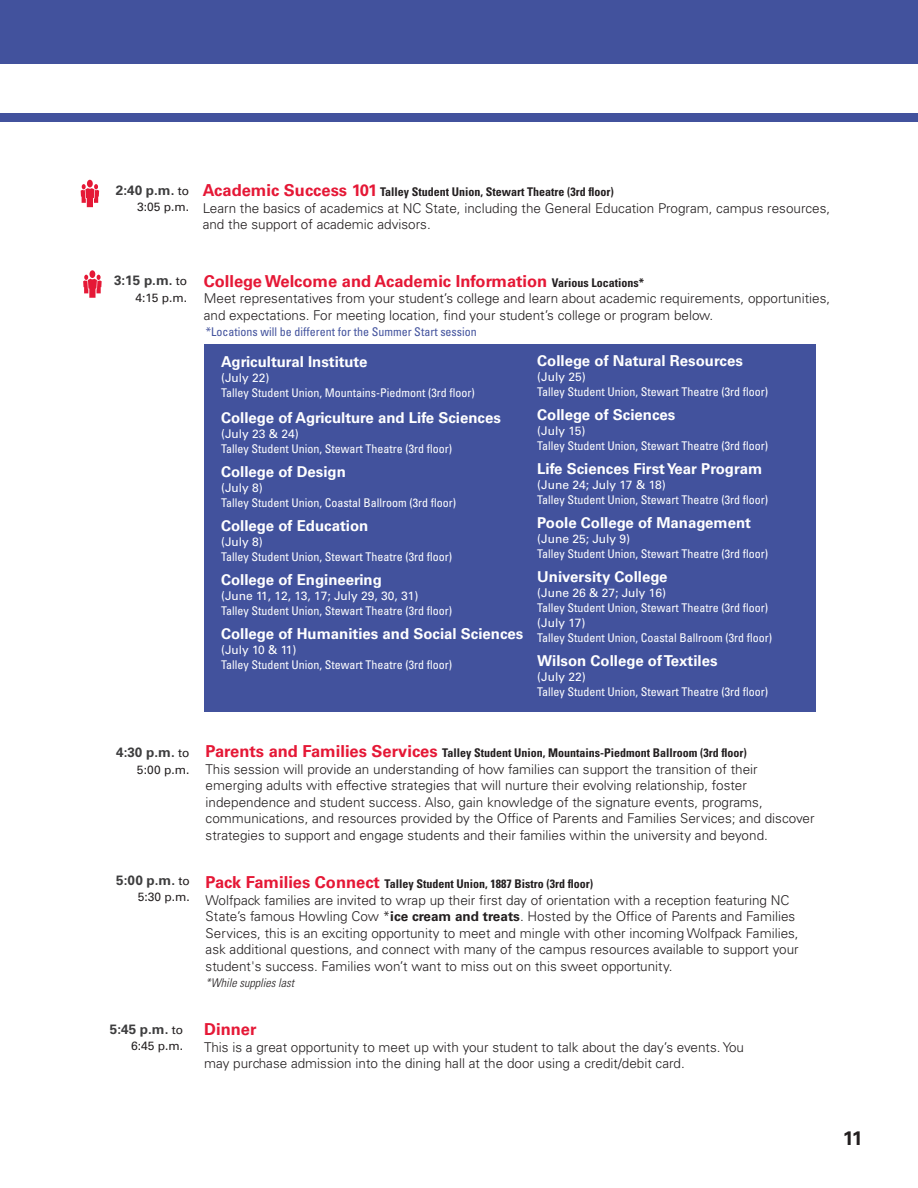
<style>
.page{position:relative;width:918px;height:1188px;background:#fff}
.page>*{position:absolute;margin:0;border:0;box-sizing:border-box;transform-origin:0 0}
.t1{font:700 19.5px "Univers LT Std";color:#231f20}
.body_text{font:700 16.5px "Univers LT Std";color:#e51836}
.body_text-2{font:700 15px "Univers LT Std";color:#fff}
.body_text-3{font:300 13.5px/16.5px "Univers LT Std";color:#231f20}
.t2{font:700 13.5px "Univers LT Std";color:#3e3e3f}
.body_text-4{font:condensed 12px "Univers LT Std";color:#fff}
.body_text-5{font:700 condensed 12px "Univers LT Std";color:#231f20}
.body_text-6{font:12px "Univers LT Std";color:#fff}
.body_text-7{font:condensed 12px "Univers LT Std";color:#42529d}
.t3{font:12px "Univers LT Std";color:#231f20}
.body_text-8{font:italic 300 condensed 12px "Univers LT Std";color:#231f20}
.s1{font-weight:400;font-size:12px;color:#231f20}
.s2{font-stretch:normal;font-size:16.5px;color:#e51836}
.s3{font-stretch:condensed;font-size:12px;color:#231f20}
.s4{font-weight:700}
</style>
<div class="page">
<svg style="left:83px;top:275px;width:19px;height:23px"></svg>
<div style="left:89px;top:270px;width:6px;height:8px;background:#e51836;border-radius:50%"></div>
<svg style="left:81px;top:184px;width:18px;height:23px"></svg>
<div style="left:87px;top:180px;width:6px;height:7px;background:#e51836;border-radius:50%"></div>
<div style="left:0;top:0;width:918px;height:63px;background:#42529d"></div>
<div style="left:0;top:113px;width:918px;height:9px;background:#42529d"></div>
<div style="left:204px;top:344px;width:612px;height:368px;background:#42529d"></div>
<p class="t2" style="left:116px;top:182px;width:75px">2:40 p.m. <span class="s1">to</span></p>
<p class="t3" style="left:137px;top:200px;width:54px">3:05 p.m.</p>
<p class="body_text-5" style="left:203px;top:185px;width:413px"><span class="s2">Academic Success 101</span> Talley Student Union, Stewart Theatre (3rd floor)</p>
<p class="body_text-3" style="left:203px;top:200px;width:629px">Learn the basics of academics at NC State, including the General Education Program, campus resources, and the support of academic advisors.</p>
<p class="t2" style="left:114px;top:272px;width:75px">3:15 p.m. <span class="s1">to</span></p>
<p class="t3" style="left:135px;top:290px;width:53px">4:15 p.m.</p>
<p class="body_text" style="left:204px;top:271px;width:442px">College Welcome and Academic Information <span class="s3">Various Locations*</span></p>
<p class="body_text-3" style="left:204px;top:290px;width:628px">Meet representatives from your student’s college and learn about academic requirements, opportunities, and expectations. For meeting location, find your student’s college or program below.</p>
<p class="body_text-7" style="left:206px;top:324px;width:273px">*Locations will be different for the Summer Start session</p>
<p class="body_text-2" style="left:221px;top:353px;width:148px">Agricultural Institute</p>
<p class="body_text-6" style="left:221px;top:371px;width:50px">(July 22)</p>
<p class="body_text-4" style="left:221px;top:386px;width:255px">Talley Student Union, Mountains-Piedmont (3rd floor)</p>
<p class="body_text-2" style="left:221px;top:409px;width:281px">College of Agriculture and Life Sciences</p>
<p class="body_text-6" style="left:221px;top:427px;width:79px">(July 23 &amp; 24)</p>
<p class="body_text-4" style="left:221px;top:441px;width:233px">Talley Student Union, Stewart Theatre (3rd floor)</p>
<p class="body_text-2" style="left:221px;top:463px;width:126px">College of Design</p>
<p class="body_text-6" style="left:221px;top:481px;width:43px">(July 8)</p>
<p class="body_text-4" style="left:221px;top:495px;width:236px">Talley Student Union, Coastal Ballroom (3rd floor)</p>
<p class="body_text-2" style="left:221px;top:517px;width:149px">College of Education</p>
<p class="body_text-6" style="left:221px;top:535px;width:43px">(July 8)</p>
<p class="body_text-4" style="left:221px;top:549px;width:233px">Talley Student Union, Stewart Theatre (3rd floor)</p>
<p class="body_text-2" style="left:221px;top:571px;width:162px">College of Engineering</p>
<p class="body_text-6" style="left:221px;top:589px;width:199px">(June 11, 12, 13, 17; July 29, 30, 31)</p>
<p class="body_text-4" style="left:221px;top:603px;width:233px">Talley Student Union, Stewart Theatre (3rd floor)</p>
<p class="body_text-2" style="left:221px;top:625px;width:304px">College of Humanities and Social Sciences</p>
<p class="body_text-6" style="left:221px;top:643px;width:77px">(July 10 &amp; 11)</p>
<p class="body_text-4" style="left:221px;top:657px;width:233px">Talley Student Union, Stewart Theatre (3rd floor)</p>
<p class="body_text-2" style="left:537px;top:352px;width:207px">College of Natural Resources</p>
<p class="body_text-6" style="left:537px;top:370px;width:50px">(July 25)</p>
<p class="body_text-4" style="left:537px;top:384px;width:233px">Talley Student Union, Stewart Theatre (3rd floor)</p>
<p class="body_text-2" style="left:537px;top:406px;width:140px">College of Sciences</p>
<p class="body_text-6" style="left:537px;top:424px;width:50px">(July 15)</p>
<p class="body_text-4" style="left:537px;top:438px;width:233px">Talley Student Union, Stewart Theatre (3rd floor)</p>
<p class="body_text-2" style="left:537px;top:460px;width:226px">Life Sciences First Year Program</p>
<p class="body_text-6" style="left:537px;top:478px;width:130px">(June 24; July 17 &amp; 18)</p>
<p class="body_text-4" style="left:537px;top:492px;width:233px">Talley Student Union, Stewart Theatre (3rd floor)</p>
<p class="body_text-2" style="left:537px;top:514px;width:215px">Poole College of Management</p>
<p class="body_text-6" style="left:537px;top:532px;width:94px">(June 25; July 9)</p>
<p class="body_text-4" style="left:537px;top:546px;width:233px">Talley Student Union, Stewart Theatre (3rd floor)</p>
<p class="body_text-2" style="left:537px;top:568px;width:132px">University College</p>
<p class="body_text-6" style="left:537px;top:586px;width:130px">(June 26 &amp; 27; July 16)</p>
<p class="body_text-4" style="left:537px;top:600px;width:233px">Talley Student Union, Stewart Theatre (3rd floor)</p>
<p class="body_text-6" style="left:537px;top:616px;width:50px">(July 17)</p>
<p class="body_text-4" style="left:537px;top:630px;width:236px">Talley Student Union, Coastal Ballroom (3rd floor)</p>
<p class="body_text-2" style="left:537px;top:652px;width:182px">Wilson College of Textiles</p>
<p class="body_text-6" style="left:537px;top:670px;width:50px">(July 22)</p>
<p class="body_text-4" style="left:537px;top:684px;width:233px">Talley Student Union, Stewart Theatre (3rd floor)</p>
<p class="t2" style="left:116px;top:745px;width:75px">4:30 p.m. <span class="s1">to</span></p>
<p class="t3" style="left:137px;top:762px;width:54px">5:00 p.m.</p>
<p class="body_text-5" style="left:206px;top:746px;width:543px"><span class="s2">Parents and Families Services</span> Talley Student Union, Mountains-Piedmont Ballroom (3rd floor)</p>
<p class="body_text-3" style="left:206px;top:761px;width:610px">This session will provide an understanding of how families can support the transition of their emerging adults with effective strategies that will nurture their evolving relationship, foster independence and student success. Also, gain knowledge of the signature events, programs, communications, and resources provided by the Office of Parents and Families Services; and discover strategies to support and engage students and their families within the university and beyond.</p>
<p class="t2" style="left:116px;top:872px;width:75px">5:00 p.m. <span class="s1">to</span></p>
<p class="t3" style="left:138px;top:890px;width:54px">5:30 p.m.</p>
<p class="body_text-5" style="left:206px;top:877px;width:389px"><span class="s2">Pack Families Connect</span> Talley Student Union, 1887 Bistro (3rd floor)</p>
<p class="body_text-3" style="left:206px;top:892px;width:595px">Wolfpack families are invited to wrap up their first day of orientation with a reception featuring NC State’s famous Howling Cow *<span class="s4">ice cream and treats</span>. Hosted by the Office of Parents and Families Services, this is an exciting opportunity to meet and mingle with other incoming Wolfpack Families, ask additional questions, and connect with many of the campus resources available to support your student's success. Families won’t want to miss out on this sweet opportunity.</p>
<p class="body_text-8" style="left:206px;top:976px;width:90px">*While supplies last</p>
<p class="t2" style="left:110px;top:1021px;width:75px">5:45 p.m. <span class="s1">to</span></p>
<p class="t3" style="left:131px;top:1039px;width:54px">6:45 p.m.</p>
<p class="body_text" style="left:204px;top:1020px;width:54px">Dinner</p>
<p class="body_text-3" style="left:204px;top:1039px;width:541px">This is a great opportunity to meet up with your student to talk about the day’s events. You may purchase admission into the dining hall at the door using a credit/debit card.</p>
<h1 class="t1" style="left:843px;top:1127px;width:21px">11</h1>
</div>
